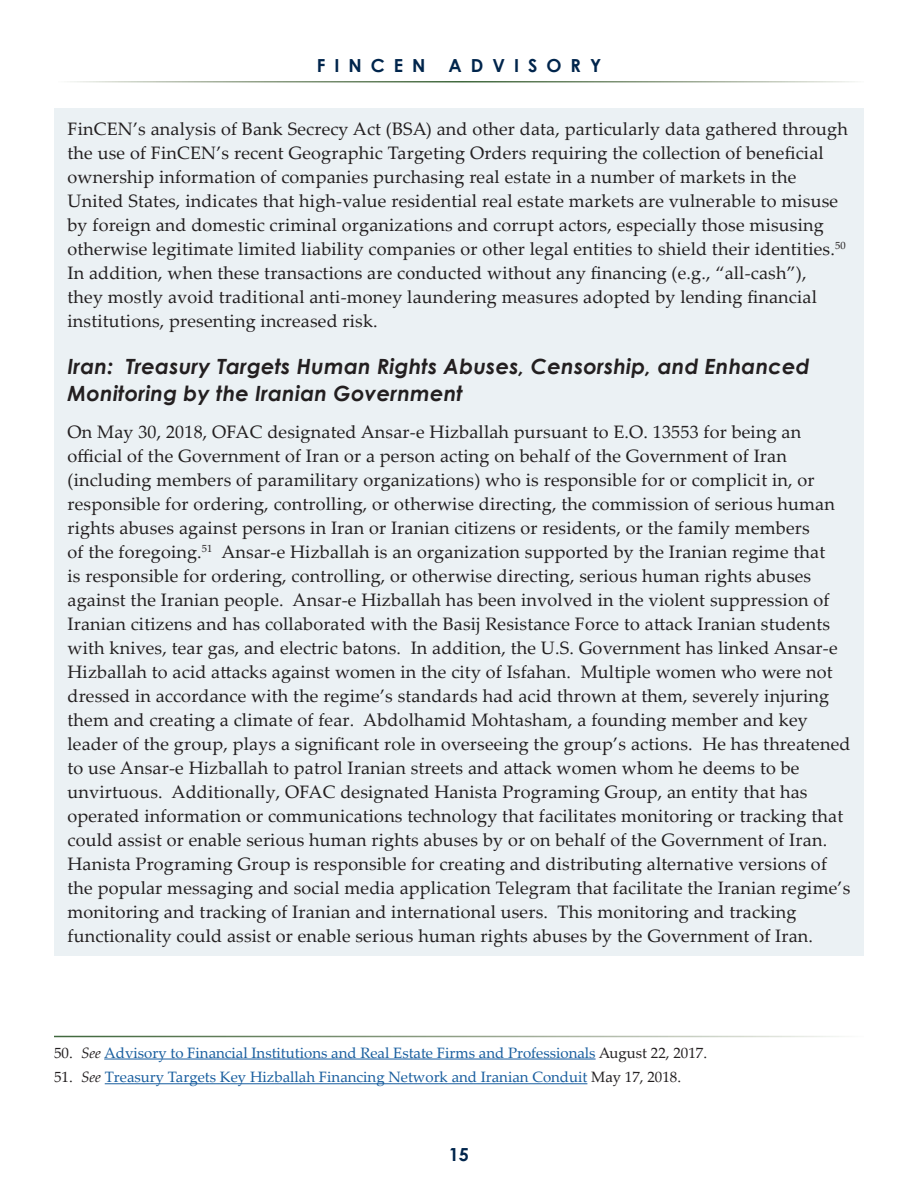
<style>
.page{position:relative;width:918px;height:1188px;background:#fff}
.page>*{position:absolute;margin:0;border:0;box-sizing:border-box;transform-origin:0 0}
.t1{font:italic 700 21px/27px "Century Gothic";letter-spacing:.01em;color:#231f20}
.t2{font:18px/24px "Palatino Linotype";letter-spacing:.01em;color:#231f20}
.t3{font:700 18px "Century Gothic";letter-spacing:.5em;color:#00254c}
.t4{font:15px "Palatino Linotype";color:#175d9e}
.s1{color:#231f20}
.s2{font-style:italic;color:#231f20}
</style>
<div class="page">
<div style="left:54px;top:108px;width:810px;height:848px;background:#ebf1f4"></div>
<hr style="left:104px;top:1059px;width:492px;height:1px;background:#175d9e">
<hr style="left:105px;top:1083px;width:482px;height:1px;background:#175d9e">
<p class="t3" style="left:317px;top:52px;width:110px">FINCEN</p>
<p class="t3" style="left:449px;top:52px;width:154px">ADVISORY</p>
<p class="t2" style="left:68px;top:116px;width:782px">FinCEN’s analysis of Bank Secrecy Act (BSA) and other data, particularly data gathered through the use of FinCEN’s recent Geographic Targeting Orders requiring the collection of beneficial ownership information of companies purchasing real estate in a number of markets in the United States, indicates that high-value residential real estate markets are vulnerable to misuse by foreign and domestic criminal organizations and corrupt actors, especially those misusing otherwise legitimate limited liability companies or other legal entities to shield their identities.<sup>50</sup></p>
<p class="t2" style="left:68px;top:260px;width:751px">In addition, when these transactions are conducted without any financing (e.g., “all-cash”), they mostly avoid traditional anti-money laundering measures adopted by lending financial institutions, presenting increased risk.</p>
<p class="t1" style="left:68px;top:352px;width:744px">Iran: Treasury Targets Human Rights Abuses, Censorship, and Enhanced<br>Monitoring by the Iranian Government</p>
<p class="t2" style="left:68px;top:420px;width:769px">On May 30, 2018, OFAC designated Ansar-e Hizballah pursuant to E.O. 13553 for being an official of the Government of Iran or a person acting on behalf of the Government of Iran (including members of paramilitary organizations) who is responsible for or complicit in, or responsible for ordering, controlling, or otherwise directing, the commission of serious human rights abuses against persons in Iran or Iranian citizens or residents, or the family members<br>of the foregoing.<sup>51</sup></p>
<p class="t2" style="left:67px;top:540px;width:785px;text-indent:154px">Ansar-e Hizballah is an organization supported by the Iranian regime that<br>is responsible for ordering, controlling, or otherwise directing, serious human rights abuses against the Iranian people. Ansar-e Hizballah has been involved in the violent suppression of Iranian citizens and has collaborated with the Basij Resistance Force to attack Iranian students with knives, tear gas, and electric batons. In addition, the U.S. Government has linked Ansar-e Hizballah to acid attacks against women in the city of Isfahan. Multiple women who were not dressed in accordance with the regime’s standards had acid thrown at them, severely injuring them and creating a climate of fear. Abdolhamid Mohtasham, a founding member and key leader of the group, plays a significant role in overseeing the group’s actions. He has threatened to use Ansar-e Hizballah to patrol Iranian streets and attack women whom he deems to be unvirtuous. Additionally, OFAC designated Hanista Programing Group, an entity that has operated information or communications technology that facilitates monitoring or tracking that could assist or enable serious human rights abuses by or on behalf of the Government of Iran.<br>Hanista Programing Group is responsible for creating and distributing alternative versions of the popular messaging and social media application Telegram that facilitate the Iranian regime’s monitoring and tracking of Iranian and international users. This monitoring and tracking functionality could assist or enable serious human rights abuses by the Government of Iran.</p>
<p class="t4" style="left:54px;top:1042px;width:655px"><span class="s1">50.</span> <span class="s2">See</span> Advisory to Financial Institutions and Real Estate Firms and Professionals <span class="s1">August 22, 2017.</span></p>
<p class="t4" style="left:54px;top:1067px;width:629px"><span class="s1">51.</span> <span class="s2">See</span> Treasury Targets Key Hizballah Financing Network and Iranian Conduit <span class="s1">May 17, 2018.</span></p>
<p class="t3" style="left:449px;top:1141px;width:22px">15</p>
</div>
